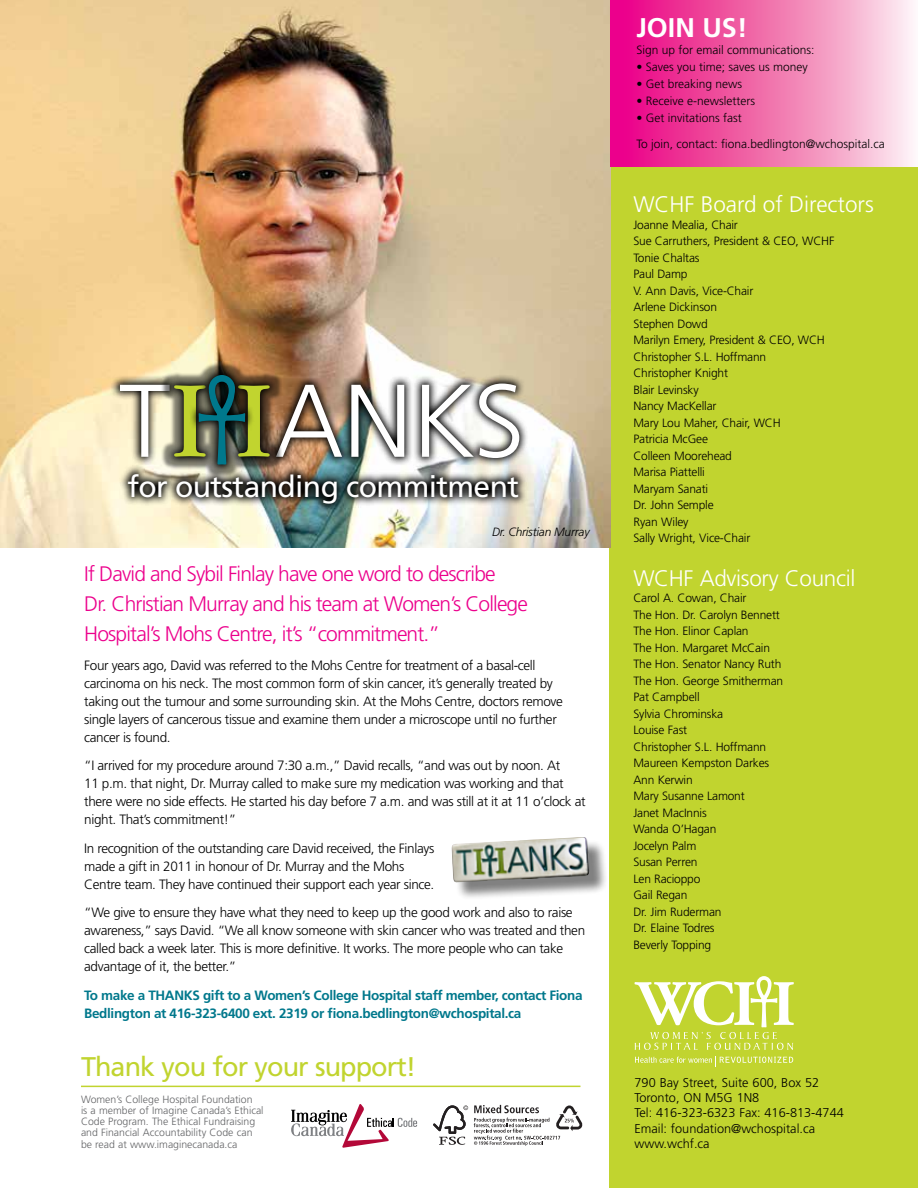
<style>
.page{position:relative;width:918px;height:1188px;background:#fff}
.page>*{position:absolute;margin:0;border:0;box-sizing:border-box;transform-origin:0 0}
.t1{font:30px "Frutiger";letter-spacing:-.02em;color:#fff}
.t2{font:27px "Frutiger";letter-spacing:-.035em;color:#c1d42f}
.t3{font:700 27px "Frutiger";color:#fff}
.t4{font:300 22.5px "Frutiger";letter-spacing:-.015em;color:#fff}
.t5{font:300 21px/30.3px "Frutiger";letter-spacing:-.04em;color:#ec008c}
.t6{font:300 13.5px/18px "Frutiger";letter-spacing:-.025em;color:#000}
.t7{font:700 13.5px/18px "Frutiger";letter-spacing:-.025em;color:#00788c}
.t8{font:300 12.75px/15.3px "Frutiger";color:#000}
.t9{font:300 12px/16.5px "Frutiger";letter-spacing:-.015em;color:#000}
.t10{font:italic 300 12px "Frutiger";letter-spacing:-.02em;color:#000}
.t11{font:300 10.5px/11.2px "Frutiger";color:#636466}
</style>
<div class="page">
<div style="left:610px;top:0;width:308px;height:1188px;background:#c1d42f"></div>
<hr style="left:81px;top:1086px;width:499px;height:1px;background:#c1d42f">
<svg style="left:291px;top:1104px;width:126px;height:44px"></svg>
<svg style="left:433px;top:1104px;width:150px;height:42px"></svg>
<svg style="left:635px;top:1056px;width:158px;height:10px"></svg>
<svg style="left:634px;top:976px;width:160px;height:74px"></svg>
<img style="left:0;top:0;width:610px;height:547px">
<svg style="left:611px;top:0;width:307px;height:167px;background:#f272b2"></svg>
<div style="left:454px;top:840px;width:154px;height:61px;background:#000;opacity:.5"></div>
<img style="left:451px;top:837px;width:139px;height:46px">
<img style="left:119px;top:468px;width:409px;height:46px">
<svg style="left:110px;top:374px;width:419px;height:94px"></svg>
<div style="left:161px;top:362px;width:121px;height:116px;background:#000;opacity:.46"></div>
<svg style="left:189px;top:365px;width:66px;height:109px"></svg>
<img style="left:120px;top:375px;width:399px;height:90px">
<h1 class="t1" style="left:127px;top:469px;width:393px">for outstanding commitment</h1>
<p class="t10" style="left:492px;top:525px;width:99px">Dr. Christian Murray</p>
<h3 class="t5" style="left:84px;top:558px;width:445px">If David and Sybil Finlay have one word to describe<br>Dr. Christian Murray and his team at Women’s College<br>Hospital’s Mohs Centre, it’s “commitment.”</h3>
<p class="t6" style="left:84px;top:656px;width:480px">Four years ago, David was referred to the Mohs Centre for treatment of a basal-cell carcinoma on his neck. The most common form of skin cancer, it’s generally treated by taking out the tumour and some surrounding skin. At the Mohs Centre, doctors remove single layers of cancerous tissue and examine them under a microscope until no further cancer is found.</p>
<p class="t6" style="left:84px;top:757px;width:503px">“I arrived for my procedure around 7:30 a.m.,” David recalls, “and was out by noon. At<br>11 p.m. that night, Dr. Murray called to make sure my medication was working and that there were no side effects. He started his day before 7 a.m. and was still at it at 11 o’clock at night. That’s commitment!”</p>
<p class="t6" style="left:84px;top:839px;width:352px">In recognition of the outstanding care David received, the Finlays made a gift in 2011 in honour of Dr. Murray and the Mohs<br>Centre team. They have continued their support each year since.</p>
<p class="t6" style="left:84px;top:904px;width:502px">“We give to ensure they have what they need to keep up the good work and also to raise awareness,” says David. “We all know someone with skin cancer who was treated and then called back a week later. This is more definitive. It works. The more people who can take advantage of it, the better.”</p>
<p class="t7" style="left:84px;top:986px;width:500px">To make a THANKS gift to a Women’s College Hospital staff member, contact Fiona<br>Bedlington at 416-323-6400 ext. 2319 or fiona.bedlington@wchospital.ca</p>
<h2 class="t2" style="left:81px;top:1051px;width:337px">Thank you for your support!</h2>
<p class="t11" style="left:81px;top:1093px;width:184px">Women’s College Hospital Foundation<br>is a member of Imagine Canada’s Ethical Code Program. The Ethical Fundraising and Financial Accountability Code can be read at www.imaginecanada.ca</p>
<h2 class="t3" style="left:636px;top:11px;width:113px">JOIN US!</h2>
<p class="t9" style="left:636px;top:41px;width:180px">Sign up for email communications:</p>
<p class="t9" style="left:636px;top:58px;width:173px">• Saves you time; saves us money</p>
<p class="t9" style="left:636px;top:75px;width:107px">• Get breaking news</p>
<p class="t9" style="left:636px;top:93px;width:120px">• Receive e-newsletters</p>
<p class="t9" style="left:636px;top:105px;width:250px;line-height:26.1px">• Get invitations fast<br>To join, contact: fiona.bedlington@wchospital.ca</p>
<h3 class="t4" style="left:633px;top:192px;width:242px">WCHF Board of Directors</h3>
<p class="t9" style="left:633px;top:216px;width:203px">Joanne Mealia, Chair<br>Sue Carruthers, President &amp; CEO, WCHF<br>Tonie Chaltas<br>Paul Damp<br>V. Ann Davis, Vice-Chair<br>Arlene Dickinson<br>Stephen Dowd<br>Marilyn Emery, President &amp; CEO, WCH<br>Christopher S.L. Hoffmann<br>Christopher Knight<br>Blair Levinsky<br>Nancy MacKellar<br>Mary Lou Maher, Chair, WCH<br>Patricia McGee<br>Colleen Moorehead<br>Marisa Piattelli<br>Maryam Sanati<br>Dr. John Semple<br>Ryan Wiley<br>Sally Wright, Vice-Chair</p>
<h3 class="t4" style="left:633px;top:565px;width:224px">WCHF Advisory Council</h3>
<p class="t9" style="left:633px;top:590px;width:151px">Carol A. Cowan, Chair<br>The Hon. Dr. Carolyn Bennett<br>The Hon. Elinor Caplan<br>The Hon. Margaret McCain<br>The Hon. Senator Nancy Ruth<br>The Hon. George Smitherman<br>Pat Campbell<br>Sylvia Chrominska<br>Louise Fast<br>Christopher S.L. Hoffmann<br>Maureen Kempston Darkes<br>Ann Kerwin<br>Mary Susanne Lamont<br>Janet MacInnis<br>Wanda O’Hagan<br>Jocelyn Palm<br>Susan Perren<br>Len Racioppo<br>Gail Regan<br>Dr. Jim Ruderman<br>Dr. Elaine Todres<br>Beverly Topping</p>
<p class="t8" style="left:634px;top:1075px;width:211px">790 Bay Street, Suite 600, Box 52<br>Toronto, ON M5G 1N8<br>Tel: 416-323-6323 Fax: 416-813-4744<br>Email: foundation@wchospital.ca www.wchf.ca</p>
</div>
